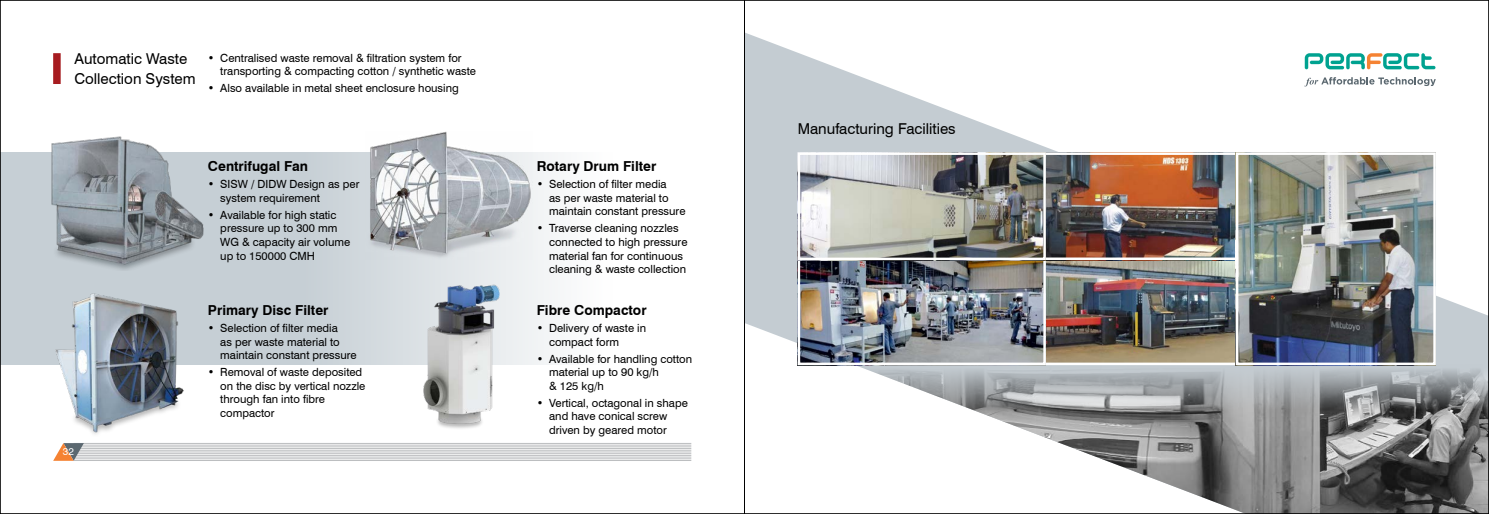
<style>
.page{position:relative;width:1489px;height:514px;background:#fff}
.page>*{position:absolute;margin:0;border:0;box-sizing:border-box;transform-origin:0 0}
.t1{font:15px/20px "Swiss 721 BT";color:#000}
.t2{font:700 13.75px "Swiss 721 BT";color:#000}
.t3{font:11.25px/13.5px "Swiss 721 BT";color:#000}
.t4{font:10px "Swiss 721 BT";color:#fff}
</style>
<div class="page">
<div style="left:0;top:152px;width:613px;height:213px;background:linear-gradient(to right,#b8c3ca,#f1f3f5)"></div>
<hr style="left:74px;top:443px;width:617px;height:1px;background:#bcbec0">
<hr style="left:74px;top:445px;width:617px;height:1px;background:#bcbec0">
<hr style="left:74px;top:446px;width:617px;height:1px;background:#bcbec0">
<hr style="left:74px;top:448px;width:617px;height:1px;background:#bcbec0">
<hr style="left:74px;top:450px;width:617px;height:1px;background:#bcbec0">
<hr style="left:74px;top:451px;width:617px;height:1px;background:#bcbec0">
<hr style="left:74px;top:453px;width:617px;height:1px;background:#bcbec0">
<hr style="left:74px;top:455px;width:617px;height:1px;background:#bcbec0">
<hr style="left:74px;top:457px;width:617px;height:1px;background:#bcbec0">
<hr style="left:74px;top:458px;width:617px;height:1px;background:#bcbec0">
<hr style="left:74px;top:460px;width:617px;height:1px;background:#bcbec0">
<svg style="left:53px;top:443px;width:31px;height:18px"></svg>
<img style="left:365px;top:131px;width:167px;height:128px">
<img style="left:50px;top:137px;width:157px;height:133px">
<img style="left:53px;top:292px;width:133px;height:142px">
<div style="left:53px;top:53px;width:8px;height:31px;background:#a71c20"></div>
<svg style="left:745px;top:32px;width:741px;height:332px"></svg>
<img style="left:797px;top:364px;width:689px;height:148px">
<svg style="left:1304px;top:77px;width:131px;height:10px"></svg>
<svg style="left:1304px;top:53px;width:131px;height:16px"></svg>
<img style="left:1046px;top:260px;width:189px;height:102px">
<div style="left:1043px;top:257px;width:195px;height:108px;border:2px solid #fff"></div>
<img style="left:1046px;top:155px;width:189px;height:102px">
<div style="left:1043px;top:152px;width:195px;height:108px;border:2px solid #fff"></div>
<img style="left:800px;top:260px;width:242px;height:102px">
<div style="left:797px;top:257px;width:248px;height:108px;border:2px solid #fff"></div>
<img style="left:800px;top:155px;width:242px;height:102px">
<div style="left:797px;top:152px;width:248px;height:108px;border:2px solid #fff"></div>
<img style="left:1238px;top:155px;width:194px;height:207px">
<div style="left:1235px;top:152px;width:200px;height:213px;border:2px solid #fff"></div>
<img style="left:420px;top:283px;width:83px;height:146px">
<hr style="left:744px;top:0;width:1px;height:514px;background:#000">
<h1 class="t1" style="left:74px;top:48px;width:123px">Automatic Waste<br>Collection System</h1>
<p class="t3" style="left:220px;top:51px;width:257px;text-indent:-12px">• Centralised waste removal &amp; filtration system for transporting &amp; compacting cotton / synthetic waste</p>
<p class="t3" style="left:208px;top:81px;width:252px">• Also available in metal sheet enclosure housing</p>
<p class="t2" style="left:208px;top:157px;width:101px">Centrifugal Fan</p>
<p class="t3" style="left:220px;top:177px;width:140px;text-indent:-12px">• SISW / DIDW Design as per system requirement</p>
<p class="t3" style="left:220px;top:208px;width:131px;text-indent:-12px">• Available for high static pressure up to 300 mm<br>WG &amp; capacity air volume up to 150000 CMH</p>
<p class="t4" style="left:63px;top:445px;width:12px">32</p>
<p class="t2" style="left:208px;top:301px;width:122px">Primary Disc Filter</p>
<p class="t3" style="left:220px;top:321px;width:138px;text-indent:-12px">• Selection of filter media<br>as per waste material to maintain constant pressure</p>
<p class="t3" style="left:220px;top:365px;width:147px;text-indent:-12px">• Removal of waste deposited on the disc by vertical nozzle through fan into fibre compactor</p>
<p class="t2" style="left:536px;top:157px;width:121px">Rotary Drum Filter</p>
<p class="t3" style="left:549px;top:177px;width:138px;text-indent:-12px">• Selection of filter media<br>as per waste material to maintain constant pressure</p>
<p class="t3" style="left:549px;top:221px;width:140px;text-indent:-12px">• Traverse cleaning nozzles connected to high pressure material fan for continuous cleaning &amp; waste collection</p>
<p class="t2" style="left:536px;top:301px;width:111px">Fibre Compactor</p>
<p class="t3" style="left:549px;top:321px;width:98px;text-indent:-12px">• Delivery of waste in compact form</p>
<p class="t3" style="left:549px;top:352px;width:144px;text-indent:-12px">• Available for handling cotton material up to 90 kg/h<br>&amp; 125 kg/h</p>
<p class="t3" style="left:549px;top:396px;width:140px;text-indent:-12px">• Vertical, octagonal in shape and have conical screw driven by geared motor</p>
<h1 class="t1" style="left:797px;top:118px;width:159px">Manufacturing Facilities</h1>
</div>
